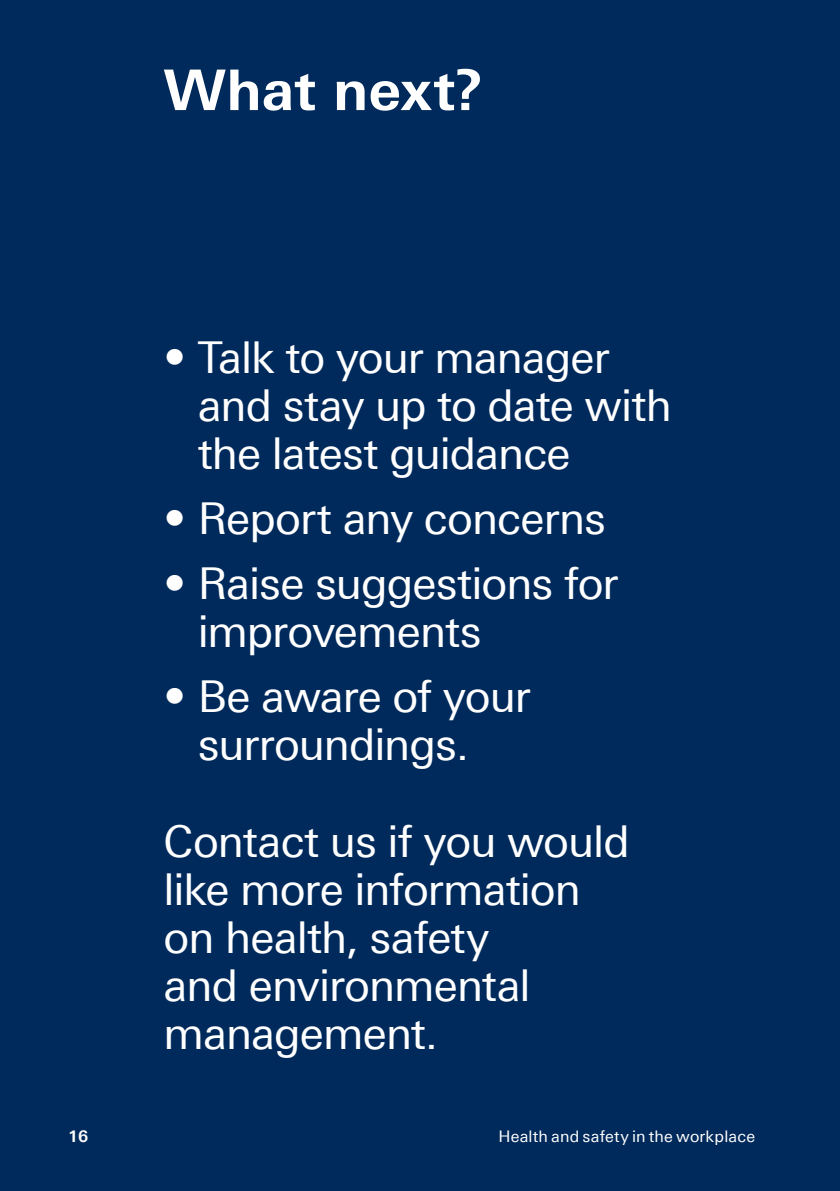
<style>
.page{position:relative;width:840px;height:1191px;background:#fff}
.page>*{position:absolute;margin:0;border:0;box-sizing:border-box;transform-origin:0 0}
._01_1_A4_Main_Headin{font:700 56px "Univers Next Pro";color:#fff}
._02_8__Intro_copy_re{font:44px/48px "Univers Next Pro";letter-spacing:-.02em;color:#fff}
._00_1_Cover_heading{font:16px "Univers Next Pro";letter-spacing:.01em;color:#fff}
._02_8__Intro_copy_re-2{font:700 16px "Univers Next Pro";color:#fff}
</style>
<div class="page">
<div style="left:0;top:0;width:839px;height:1191px;background:#002a5b"></div>
<p class="_01_1_A4_Main_Headin" style="left:163px;top:57px;width:321px">What next?</p>
<p class="_02_8__Intro_copy_re" style="left:197px;top:334px;width:475px;text-indent:-34px">• Talk to your manager and stay up to date with the latest guidance</p>
<p class="_02_8__Intro_copy_re" style="left:163px;top:495px;width:443px">• Report any concerns</p>
<p class="_02_8__Intro_copy_re" style="left:197px;top:560px;width:422px;text-indent:-34px">• Raise suggestions for improvements</p>
<p class="_02_8__Intro_copy_re" style="left:197px;top:673px;width:334px;text-indent:-34px">• Be aware of your surroundings.</p>
<p class="_02_8__Intro_copy_re" style="left:163px;top:817px;width:467px">Contact us if you would like more information on health, safety<br>and environmental management.</p>
<p class="_02_8__Intro_copy_re-2" style="left:68px;top:1126px;width:22px">16</p>
<p class="_00_1_Cover_heading" style="left:498px;top:1126px;width:258px">Health and safety in the workplace</p>
</div>
